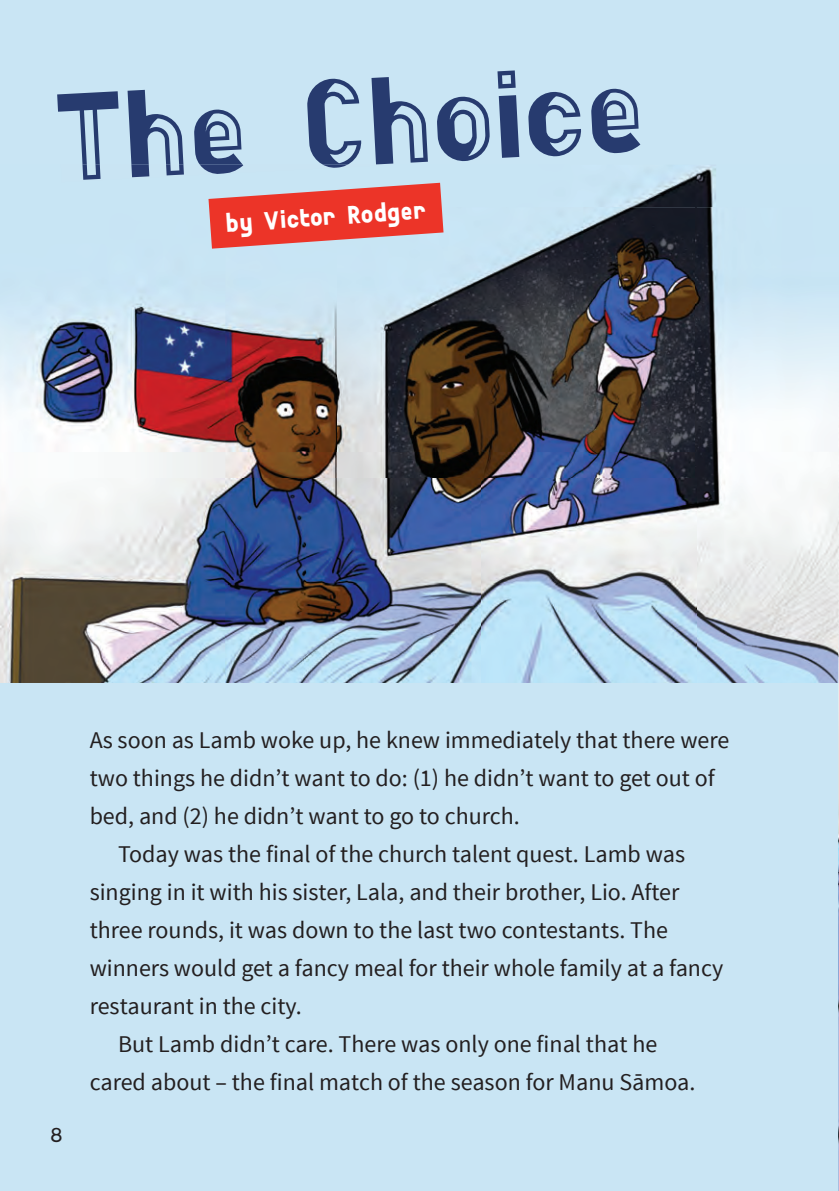
<style>
.page{position:relative;width:839px;height:1191px;background:#fff}
.page>*{position:absolute;margin:0;border:0;box-sizing:border-box;transform-origin:0 0}
.t1{font:123.6px "Boisu Stroke";color:#273b6f}
.t2{font:25.4px "Boisu Full";color:#fff}
.t3{font:24px "Source Sans Pro";color:#231f20}
.t4{font:20px "Aronui";color:#231f20}
</style>
<div class="page">
<div style="left:0;top:0;width:839px;height:1190px;background:#c9e5f4"></div>
<img style="left:437px;top:167px;width:279px;height:40px">
<img style="left:0;top:207px;width:839px;height:476px">
<img style="left:82px;top:165px;width:265px;height:15px">
<svg style="left:208px;top:183px;width:236px;height:66px"></svg>
<img style="left:838px;top:683px;width:1px;height:507px">
<img style="left:838px;top:400px;width:1px;height:283px">
<h1 class="t1" style="left:52px;top:85px;width:593px;rotate:-3deg">The Choice</h1>
<p class="t2" style="left:225px;top:212px;width:203px;rotate:-4deg">by Victor Rodger</p>
<p class="t4" style="left:50px;top:1127px;width:14px">8</p>
<p class="t3" style="left:90px;top:724px;width:641px">As soon as Lamb woke up, he knew immediately that there were</p>
<p class="t3" style="left:90px;top:762px;width:627px">two things he didn’t want to do: (1) he didn’t want to get out of</p>
<p class="t3" style="left:90px;top:800px;width:432px">bed, and (2) he didn’t want to go to church.</p>
<p class="t3" style="left:118px;top:838px;width:569px">Today was the final of the church talent quest. Lamb was</p>
<p class="t3" style="left:90px;top:876px;width:591px">singing in it with his sister, Lala, and their brother, Lio. After</p>
<p class="t3" style="left:90px;top:914px;width:580px">three rounds, it was down to the last two contestants. The</p>
<p class="t3" style="left:90px;top:952px;width:635px">winners would get a fancy meal for their whole family at a fancy</p>
<p class="t3" style="left:90px;top:990px;width:214px">restaurant in the city.</p>
<p class="t3" style="left:118px;top:1028px;width:541px">But Lamb didn’t care. There was only one final that he</p>
<p class="t3" style="left:90px;top:1066px;width:607px">cared about – the final match of the season for Manu Sāmoa.</p>
</div>
